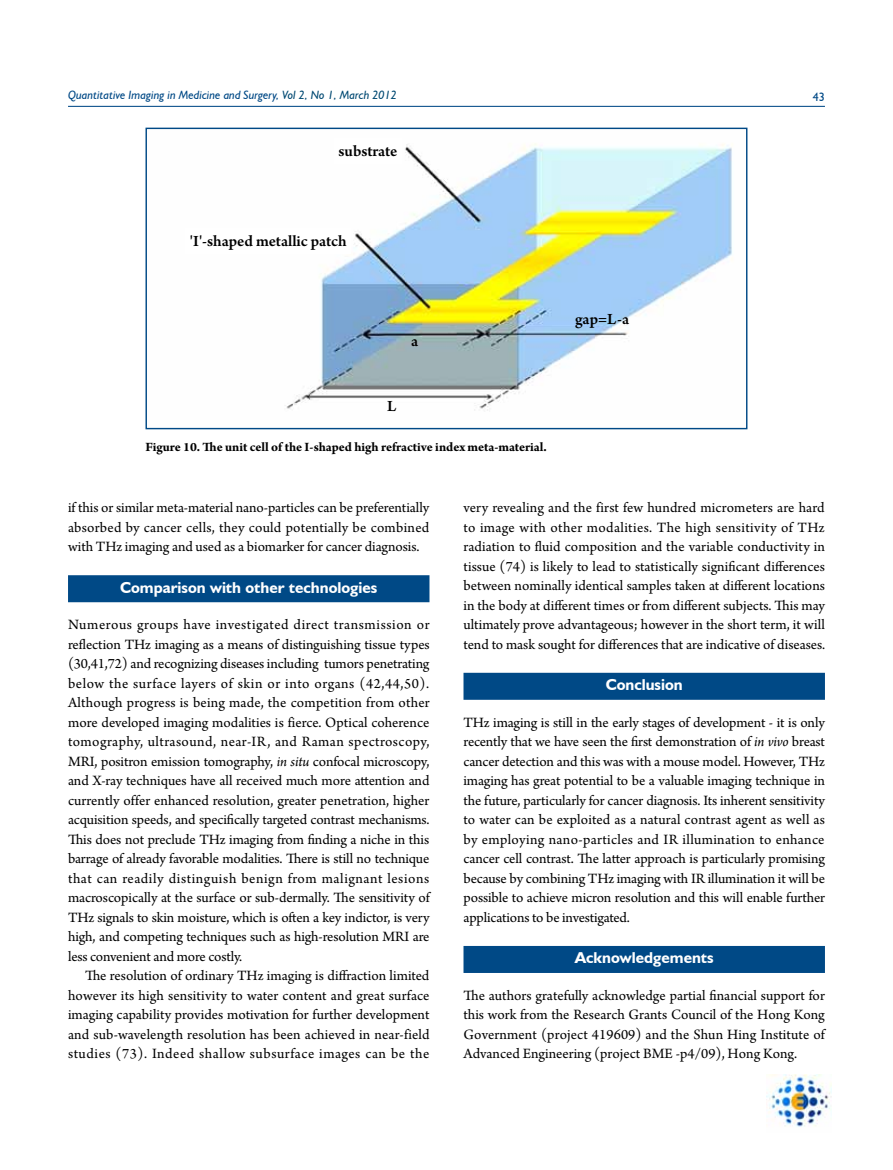
<style>
.page{position:relative;width:893px;height:1170px;background:#fff}
.page>*{position:absolute;margin:0;border:0;box-sizing:border-box;transform-origin:0 0}
.t1{font:600 16.5px "Arno Pro";letter-spacing:-.005em;color:#000}
.t2{font:700 15.75px "Humanist 521 BT";color:#fff}
.t3{font:15px/19.5px "Arno Pro";letter-spacing:-.005em;color:#000;text-align:justify}
.t4{font:700 13.5px "Arno Pro";letter-spacing:-.005em;color:#000}
.t5{font:italic 12px "Humanist 521 BT";color:#004986}
.t6{font:12px "Humanist 521 BT";color:#004986}
.s1{color:#004972}
.s2{font-style:italic}
</style>
<div class="page">
<hr style="left:68px;top:106px;width:757px;height:1px;background:#004986">
<img style="left:766px;top:1074px;width:65px;height:53px">
<div style="left:68px;top:575px;width:361px;height:27px;background:#004986"></div>
<div style="left:463px;top:672px;width:362px;height:27px;background:#004986"></div>
<div style="left:463px;top:945px;width:362px;height:27px;background:#004986"></div>
<img style="left:286px;top:143px;width:447px;height:268px">
<div style="left:334px;top:139px;width:68px;height:25px;background:#fff"></div>
<div style="left:185px;top:228px;width:166px;height:25px;background:#fff"></div>
<p class="t5" style="left:68px;top:88px;width:330px">Quantitative Imaging in Medicine and Surgery, <span class="s1">Vol 2, No 1, March 2012</span></p>
<p class="t6" style="left:813px;top:89px;width:14px">43</p>
<p class="t1" style="left:339px;top:142px;width:60px">substrate</p>
<p class="t1" style="left:190px;top:231px;width:158px">'I'-shaped metallic patch</p>
<p class="t1" style="left:411px;top:332px;width:9px">a</p>
<p class="t1" style="left:387px;top:396px;width:11px">L</p>
<p class="t4" style="left:145px;top:439px;width:403px">Figure 10. The unit cell of the I-shaped high refractive index meta-material.</p>
<p class="t1" style="left:575px;top:310px;width:56px">gap=L-a</p>
<p class="t3" style="left:68px;top:498px;width:363px">if this or similar meta-material nano-particles can be preferentially absorbed by cancer cells, they could potentially be combined with THz imaging and used as a biomarker for cancer diagnosis.</p>
<p class="t2" style="left:120px;top:577px;width:259px">Comparison with other technologies</p>
<p class="t3" style="left:68px;top:615px;width:363px">Numerous groups have investigated direct transmission or reflection THz imaging as a means of distinguishing tissue types (30,41,72) and recognizing diseases including tumors penetrating below the surface layers of skin or into organs (42,44,50).<br>Although progress is being made, the competition from other more developed imaging modalities is fierce. Optical coherence tomography, ultrasound, near-IR, and Raman spectroscopy, MRI, positron emission tomography, <span class="s2">in situ</span> confocal microscopy, and X-ray techniques have all received much more attention and currently offer enhanced resolution, greater penetration, higher acquisition speeds, and specifically targeted contrast mechanisms.<br>This does not preclude THz imaging from finding a niche in this barrage of already favorable modalities. There is still no technique that can readily distinguish benign from malignant lesions macroscopically at the surface or sub-dermally. The sensitivity of THz signals to skin moisture, which is often a key indictor, is very high, and competing techniques such as high-resolution MRI are less convenient and more costly.</p>
<p class="t3" style="left:68px;top:966px;width:363px;text-indent:17px">The resolution of ordinary THz imaging is diffraction limited however its high sensitivity to water content and great surface imaging capability provides motivation for further development and sub-wavelength resolution has been achieved in near-field studies (73). Indeed shallow subsurface images can be the</p>
<p class="t3" style="left:463px;top:498px;width:363px">very revealing and the first few hundred micrometers are hard to image with other modalities. The high sensitivity of THz radiation to fluid composition and the variable conductivity in tissue (74) is likely to lead to statistically significant differences between nominally identical samples taken at different locations in the body at different times or from different subjects. This may ultimately prove advantageous; however in the short term, it will tend to mask sought for differences that are indicative of diseases.</p>
<p class="t2" style="left:606px;top:675px;width:79px">Conclusion</p>
<p class="t3" style="left:463px;top:713px;width:363px">THz imaging is still in the early stages of development - it is only recently that we have seen the first demonstration of <span class="s2">in vivo</span> breast cancer detection and this was with a mouse model. However, THz imaging has great potential to be a valuable imaging technique in the future, particularly for cancer diagnosis. Its inherent sensitivity to water can be exploited as a natural contrast agent as well as by employing nano-particles and IR illumination to enhance cancer cell contrast. The latter approach is particularly promising because by combining THz imaging with IR illumination it will be possible to achieve micron resolution and this will enable further applications to be investigated.</p>
<p class="t2" style="left:575px;top:948px;width:140px">Acknowledgements</p>
<p class="t3" style="left:463px;top:986px;width:363px">The authors gratefully acknowledge partial financial support for this work from the Research Grants Council of the Hong Kong Government (project 419609) and the Shun Hing Institute of Advanced Engineering (project BME -p4/09), Hong Kong.</p>
</div>
